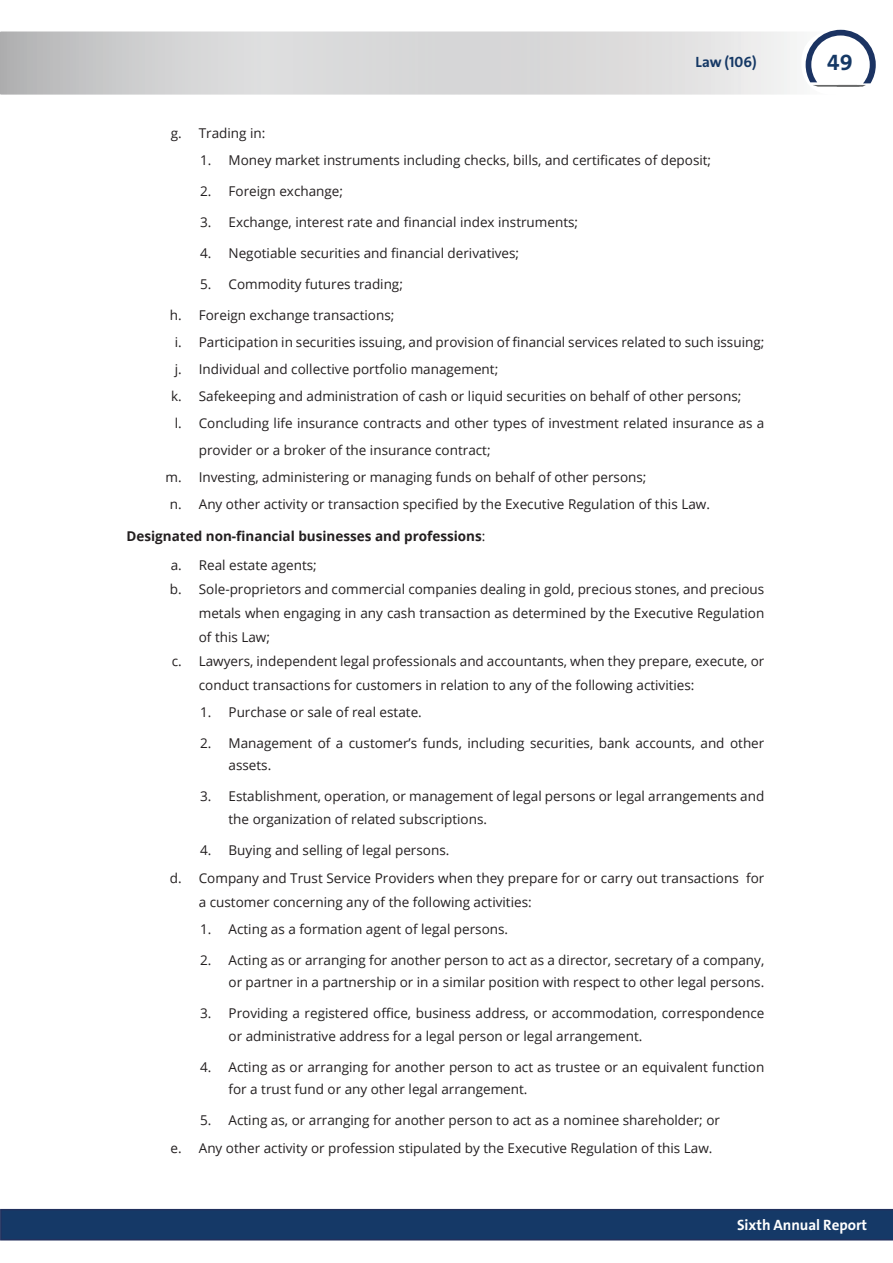
<style>
.page{position:relative;width:893px;height:1263px;background:#fff}
.page>*{position:absolute;margin:0;border:0;box-sizing:border-box;transform-origin:0 0}
.t1{font:700 22.5px "Bahij The Sans Arabic";color:#153865}
.t2{font:700 15px "Bahij The Sans Arabic";color:#fff}
.t3{font:700 15px "Bahij The Sans Arabic";color:#153865}
.t4{font:13.5px/22.5px "Open Sans";color:#231f20}
.Appendix_Arabic_Tigh{font:700 13.5px "Open Sans";color:#231f20}
.s1{font-weight:400}
</style>
<div class="page">
<div style="left:0;top:1209px;width:893px;height:31px;background:#153967"></div>
<svg style="left:0;top:31px;width:797px;height:64px;background:#d7d7d8"></svg>
<svg style="left:806px;top:30px;width:70px;height:57px"></svg>
<p class="t3" style="left:695px;top:53px;width:63px">Law (106)</p>
<h1 class="t1" style="left:827px;top:49px;width:27px">49</h1>
<p class="t4" style="left:171px;top:121px;width:96px">g. Trading in:</p>
<p class="t4" style="left:200px;top:148px;width:512px">1. Money market instruments including checks, bills, and certificates of deposit;</p>
<p class="t4" style="left:200px;top:179px;width:144px">2. Foreign exchange;</p>
<p class="t4" style="left:200px;top:210px;width:379px">3. Exchange, interest rate and financial index instruments;</p>
<p class="t4" style="left:200px;top:241px;width:320px">4. Negotiable securities and financial derivatives;</p>
<p class="t4" style="left:200px;top:272px;width:204px">5. Commodity futures trading;</p>
<p class="t4" style="left:170px;top:303px;width:226px">h. Foreign exchange transactions;</p>
<p class="t4" style="left:175px;top:330px;width:591px">i. Participation in securities issuing, and provision of financial services related to such issuing;</p>
<p class="t4" style="left:175px;top:357px;width:325px">j. Individual and collective portfolio management;</p>
<p class="t4" style="left:171px;top:384px;width:572px">k. Safekeeping and administration of cash or liquid securities on behalf of other persons;</p>
<p class="t4" style="left:199px;top:409px;width:567px;line-height:27px;text-indent:-24px">l. Concluding life insurance contracts and other types of investment related insurance as a provider or a broker of the insurance contract;</p>
<p class="t4" style="left:166px;top:465px;width:482px">m. Investing, administering or managing funds on behalf of other persons;</p>
<p class="t4" style="left:170px;top:492px;width:541px">n. Any other activity or transaction specified by the Executive Regulation of this Law.</p>
<p class="Appendix_Arabic_Tigh" style="left:126px;top:527px;width:360px">Designated non-financial businesses and professions<span class="s1">:</span></p>
<p class="t4" style="left:171px;top:553px;width:148px">a. Real estate agents;</p>
<p class="t4" style="left:199px;top:576px;width:567px;line-height:24px;text-align:justify;text-indent:-29px">b. Sole-proprietors and commercial companies dealing in gold, precious stones, and precious metals when engaging in any cash transaction as determined by the Executive Regulation of this Law;</p>
<p class="t4" style="left:199px;top:648px;width:567px;line-height:24px;text-indent:-27px">c. Lawyers, independent legal professionals and accountants, when they prepare, execute, or conduct transactions for customers in relation to any of the following activities:</p>
<p class="t4" style="left:200px;top:700px;width:223px">1. Purchase or sale of real estate.</p>
<p class="t4" style="left:229px;top:731px;width:537px;text-indent:-28px">2. Management of a customer’s funds, including securities, bank accounts, and other assets.</p>
<p class="t4" style="left:229px;top:784px;width:537px;text-indent:-28px">3. Establishment, operation, or management of legal persons or legal arrangements and the organization of related subscriptions.</p>
<p class="t4" style="left:200px;top:838px;width:251px">4. Buying and selling of legal persons.</p>
<p class="t4" style="left:199px;top:865px;width:567px;line-height:24px;text-indent:-29px">d. Company and Trust Service Providers when they prepare for or carry out transactions for a customer concerning any of the following activities:</p>
<p class="t4" style="left:200px;top:917px;width:309px">1. Acting as a formation agent of legal persons.</p>
<p class="t4" style="left:200px;top:948px;width:566px;text-align:right">2. Acting as or arranging for another person to act as a director, secretary of a company, or partner in a partnership or in a similar position with respect to other legal persons.</p>
<p class="t4" style="left:229px;top:1001px;width:537px;text-indent:-28px">3. Providing a registered office, business address, or accommodation, correspondence or administrative address for a legal person or legal arrangement.</p>
<p class="t4" style="left:229px;top:1055px;width:537px;text-indent:-28px">4. Acting as or arranging for another person to act as trustee or an equivalent function for a trust fund or any other legal arrangement.</p>
<p class="t4" style="left:200px;top:1108px;width:521px">5. Acting as, or arranging for another person to act as a nominee shareholder; or</p>
<p class="t4" style="left:171px;top:1137px;width:543px">e. Any other activity or profession stipulated by the Executive Regulation of this Law.</p>
<p class="t2" style="left:737px;top:1216px;width:132px">Sixth Annual Report</p>
</div>
